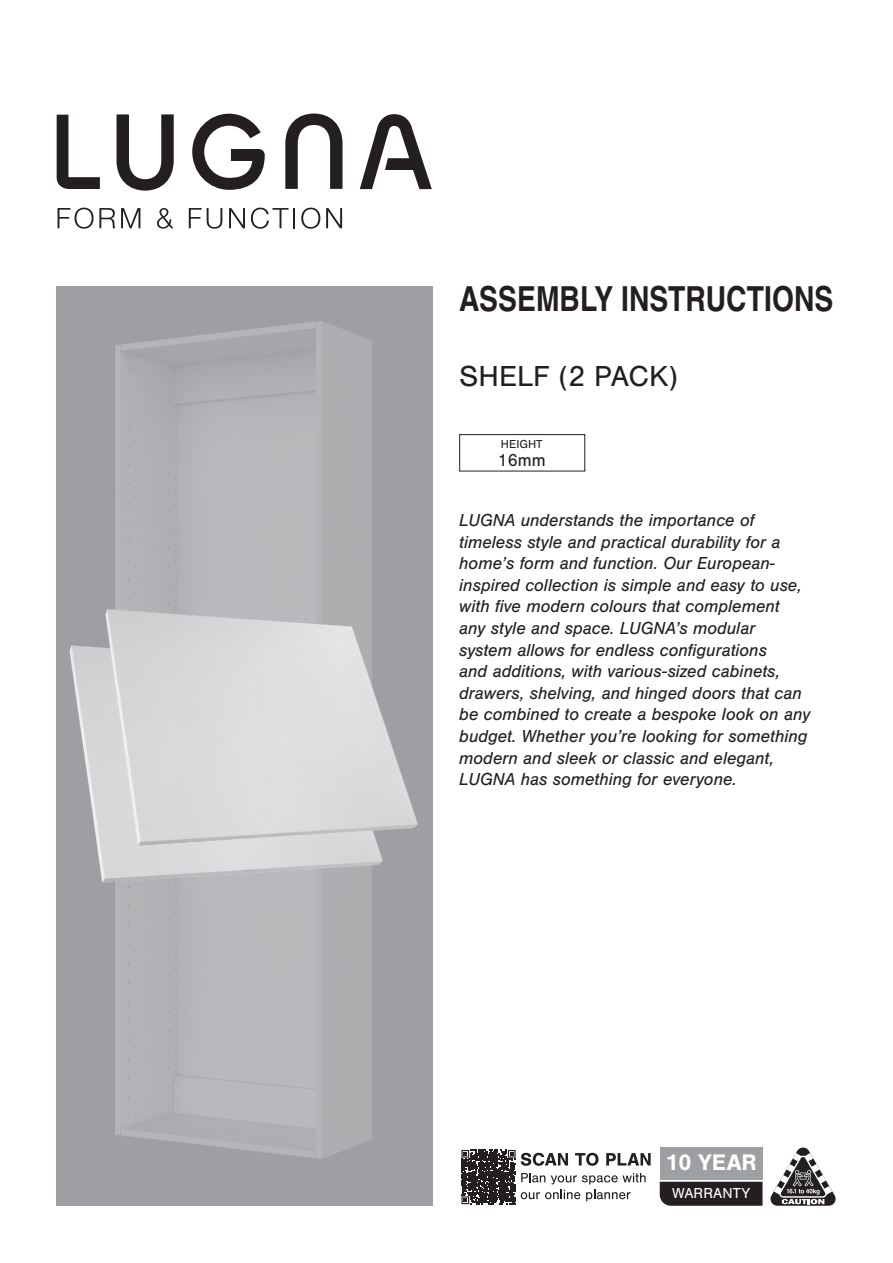
<style>
.page{position:relative;width:893px;height:1263px;background:#fff}
.page>*{position:absolute;margin:0;border:0;box-sizing:border-box;transform-origin:0 0}
.t1{font:700 34.5px "Nimbus San Con L";color:#231f20}
.t2{font:30px "Nimbus San";color:#231f20}
.t3{font:700 23.4px "Nimbus San";color:#fff}
.t4{font:italic 18px/21.6px "Nimbus San";color:#231f20}
.t5{font:18px "Nimbus San";color:#231f20}
.t6{font:15px "Nimbus San";letter-spacing:.005em;color:#fff}
.t7{font:12px "Nimbus San";color:#231f20}
</style>
<div class="page">
<svg style="left:58px;top:208px;width:57px;height:21px"></svg>
<svg style="left:121px;top:208px;width:19px;height:20px"></svg>
<svg style="left:157px;top:208px;width:16px;height:21px"></svg>
<svg style="left:189px;top:208px;width:33px;height:21px"></svg>
<svg style="left:229px;top:208px;width:16px;height:20px"></svg>
<svg style="left:251px;top:208px;width:37px;height:21px"></svg>
<hr style="left:293px;top:208px;width:2px;height:20px;background:#231f20">
<svg style="left:301px;top:208px;width:19px;height:21px"></svg>
<svg style="left:326px;top:208px;width:16px;height:20px"></svg>
<svg style="left:285px;top:114px;width:58px;height:75px"></svg>
<svg style="left:117px;top:114px;width:57px;height:77px"></svg>
<svg style="left:56px;top:115px;width:44px;height:74px"></svg>
<svg style="left:192px;top:114px;width:73px;height:76px"></svg>
<svg style="left:360px;top:114px;width:72px;height:75px"></svg>
<div style="left:56px;top:286px;width:377px;height:919px;background:#9d9fa2"></div>
<img style="left:115px;top:321px;width:257px;height:838px">
<img style="left:69px;top:645px;width:303px;height:293px">
<img style="left:84px;top:553px;width:334px;height:348px">
<div style="left:459px;top:434px;width:126px;height:37px;border:1px solid #231f20"></div>
<svg style="left:770px;top:1147px;width:66px;height:59px"></svg>
<div style="left:660px;top:1182px;width:102px;height:24px;background:#231f20"></div>
<div style="left:660px;top:1147px;width:102px;height:33px;background:#9d9fa2"></div>
<svg style="left:461px;top:1149px;width:55px;height:56px"></svg>
<svg style="left:461px;top:1150px;width:190px;height:54px"></svg>
<h1 class="t1" style="left:459px;top:273px;width:376px">ASSEMBLY INSTRUCTIONS</h1>
<h2 class="t2" style="left:459px;top:359px;width:220px">SHELF (2 PACK)</h2>
<p class="t7" style="left:501px;top:438px;width:43px">HEIGHT</p>
<p class="t5" style="left:498px;top:450px;width:50px">16mm</p>
<p class="t4" style="left:459px;top:509px;width:353px">LUGNA understands the importance of timeless style and practical durability for a home’s form and function. Our European&shy;inspired collection is simple and easy to use, with five modern colours that complement any style and space. LUGNA’s modular system allows for endless configurations<br>and additions, with various-sized cabinets, drawers, shelving, and hinged doors that can be combined to create a bespoke look on any budget. Whether you’re looking for something modern and sleek or classic and elegant, LUGNA has something for everyone.</p>
<p class="t3" style="left:665px;top:1149px;width:93px">10 YEAR</p>
<p class="t6" style="left:672px;top:1184px;width:80px">WARRANTY</p>
</div>
